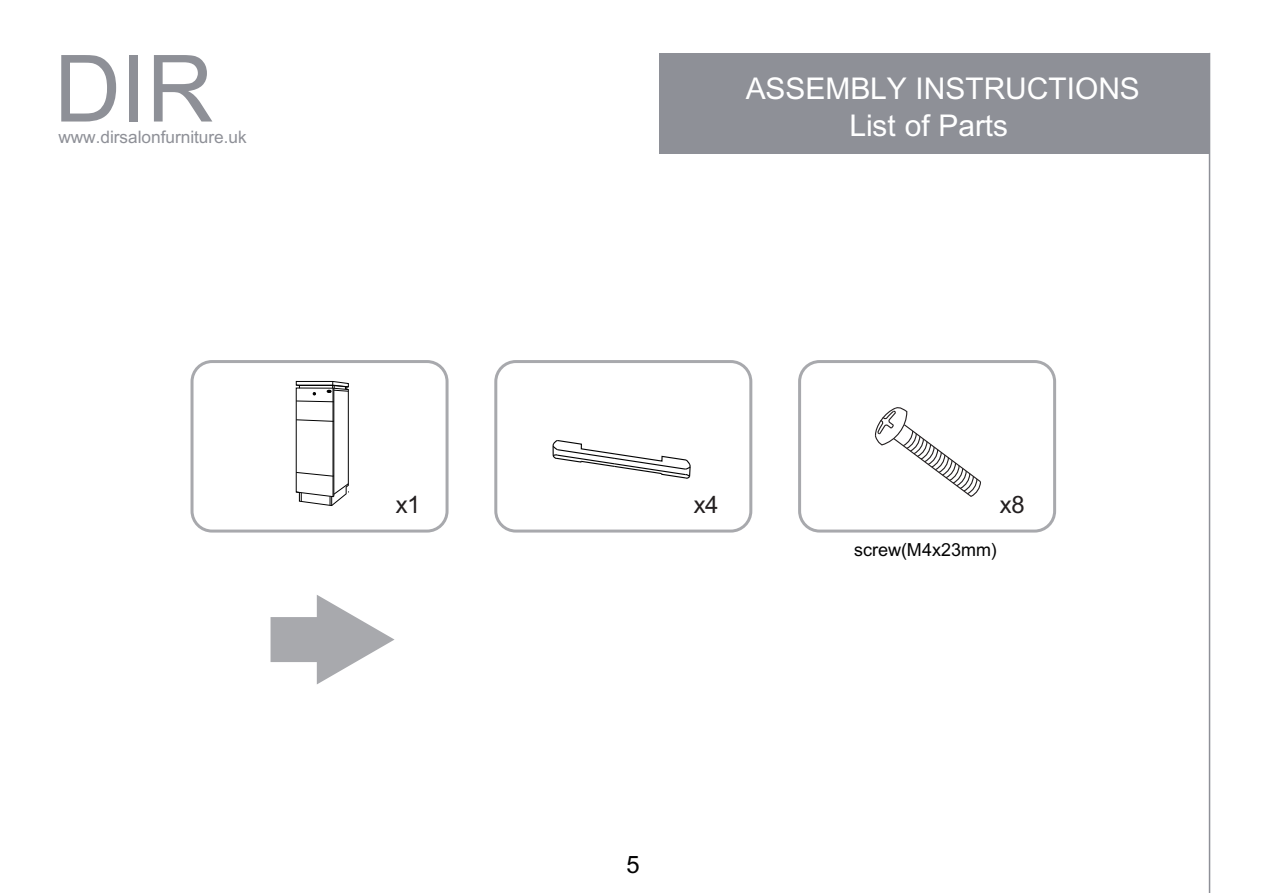
<style>
.page{position:relative;width:1263px;height:893px;background:#fff}
.page>*{position:absolute;margin:0;border:0;box-sizing:border-box;transform-origin:0 0}
.t1{font:93px "+Arial";color:#8e9097}
.t2{font:30px/36.6px "+Arial";color:#fff}
.t3{font:24px "+Arial";color:#231f20}
.t4{font:24px "+Arial";color:#030303}
.t5{font:18px "+Arial";color:#030303}
.t6{font:17.25px "+Arial";color:#8e9097}
</style>
<div class="page">
<div style="left:660px;top:53px;width:550px;height:101px;background:#8e9097"></div>
<hr style="left:1209px;top:53px;width:1px;height:840px;background:#8e9097">
<svg style="left:552px;top:440px;width:139px;height:39px"></svg>
<svg style="left:295px;top:381px;width:54px;height:125px"></svg>
<div style="left:190px;top:360px;width:258px;height:173px;border:3px solid #a8a9ad;border-radius:20px"></div>
<div style="left:494px;top:360px;width:258px;height:173px;border:3px solid #a8a9ad;border-radius:20px"></div>
<div style="left:798px;top:360px;width:258px;height:173px;border:3px solid #a8a9ad;border-radius:20px"></div>
<svg style="left:874px;top:407px;width:107px;height:90px"></svg>
<div style="left:271px;top:617px;width:59px;height:45px;background:#a8a9ad"></div>
<svg style="left:317px;top:595px;width:78px;height:89px"></svg>
<h1 class="t1" style="left:54px;top:25px;width:161px">DIR</h1>
<p class="t6" style="left:59px;top:125px;width:190px">www.dirsalonfurniture.uk</p>
<p class="t2" style="left:849px;top:71px;width:292px;text-indent:-104px">ASSEMBLY INSTRUCTIONS<br>List of Parts</p>
<p class="t3" style="left:396px;top:488px;width:26px">x1</p>
<p class="t3" style="left:694px;top:488px;width:26px">x4</p>
<p class="t3" style="left:1000px;top:488px;width:27px">x8</p>
<p class="t4" style="left:626px;top:848px;width:15px">5</p>
<p class="t5" style="left:854px;top:538px;width:144px">screw(M4x23mm)</p>
</div>
